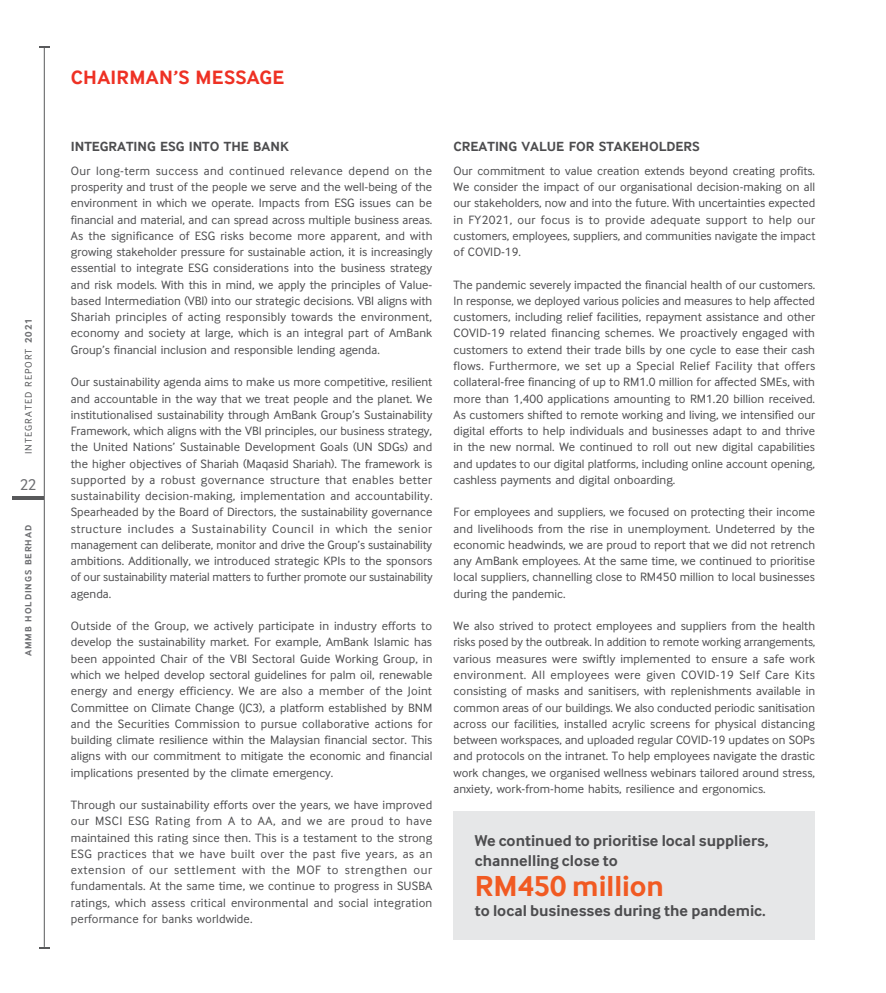
<style>
.page{position:relative;width:886px;height:993px;background:#fff}
.page>*{position:absolute;margin:0;border:0;box-sizing:border-box;transform-origin:0 0}
.t1{font:700 30px "Inter Face";color:#f15a22}
.t2{font:700 20px "Inter Face";letter-spacing:.015em;color:#ee3124}
.t3{font:700 16.25px/20px "Inter Face";color:#4d4d4f}
.t4{font:16.25px "Inter Face";color:#6d6e71}
.t5{font:700 13.75px "Inter Face";color:#4d4d4f}
.t6{font:12.5px/16.2px "Inter Face";color:#4d4d4f;text-align:justify}
.t7{font:10px "Inter Face";letter-spacing:.1em;color:#58595b}
.t8{font:700 9.38px "Inter Face";letter-spacing:.1em;color:#6d6e71}
.s1{font-weight:700;color:#6d6e71}
</style>
<div class="page">
<div style="left:454px;top:811px;width:361px;height:128px;background:#e6e7e8"></div>
<hr style="left:12px;top:496px;width:32px;height:4px;background:#58595b">
<hr style="left:44px;top:46px;width:1px;height:900px;background:#58595b">
<p class="t7" style="left:22px;top:454px;width:137px;rotate:-90deg">INTEGRATED REPORT <span class="s1">2021</span></p>
<h3 class="t4" style="left:20px;top:474px;width:18px">22</h3>
<p class="t8" style="left:23px;top:656px;width:133px;rotate:-90deg">AMMB HOLDINGS BERHAD</p>
<h2 class="t2" style="left:71px;top:65px;width:215px">CHAIRMAN’S MESSAGE</h2>
<p class="t5" style="left:71px;top:138px;width:219px">INTEGRATING ESG INTO THE BANK</p>
<p class="t6" style="left:71px;top:162px;width:363px">Our long-term success and continued relevance depend on the prosperity and trust of the people we serve and the well-being of the environment in which we operate. Impacts from ESG issues can be financial and material, and can spread across multiple business areas.<br>As the significance of ESG risks become more apparent, and with growing stakeholder pressure for sustainable action, it is increasingly essential to integrate ESG considerations into the business strategy and risk models. With this in mind, we apply the principles of Value&shy;based Intermediation (VBI) into our strategic decisions. VBI aligns with Shariah principles of acting responsibly towards the environment, economy and society at large, which is an integral part of AmBank Group’s financial inclusion and responsible lending agenda.</p>
<p class="t6" style="left:71px;top:373px;width:363px">Our sustainability agenda aims to make us more competitive, resilient and accountable in the way that we treat people and the planet. We institutionalised sustainability through AmBank Group’s Sustainability Framework, which aligns with the VBI principles, our business strategy, the United Nations’ Sustainable Development Goals (UN SDGs) and the higher objectives of Shariah (Maqasid Shariah). The framework is supported by a robust governance structure that enables better sustainability decision-making, implementation and accountability.<br>Spearheaded by the Board of Directors, the sustainability governance structure includes a Sustainability Council in which the senior management can deliberate, monitor and drive the Group’s sustainability ambitions. Additionally, we introduced strategic KPIs to the sponsors of our sustainability material matters to further promote our sustainability agenda.</p>
<p class="t6" style="left:71px;top:617px;width:363px">Outside of the Group, we actively participate in industry efforts to develop the sustainability market. For example, AmBank Islamic has been appointed Chair of the VBI Sectoral Guide Working Group, in which we helped develop sectoral guidelines for palm oil, renewable energy and energy efficiency. We are also a member of the Joint Committee on Climate Change (JC3), a platform established by BNM and the Securities Commission to pursue collaborative actions for building climate resilience within the Malaysian financial sector. This aligns with our commitment to mitigate the economic and financial implications presented by the climate emergency.</p>
<p class="t6" style="left:71px;top:796px;width:363px">Through our sustainability efforts over the years, we have improved our MSCI ESG Rating from A to AA, and we are proud to have maintained this rating since then. This is a testament to the strong ESG practices that we have built over the past five years, as an extension of our settlement with the MOF to strengthen our fundamentals. At the same time, we continue to progress in SUSBA ratings, which assess critical environmental and social integration performance for banks worldwide.</p>
<p class="t5" style="left:454px;top:138px;width:248px">CREATING VALUE FOR STAKEHOLDERS</p>
<p class="t6" style="left:454px;top:162px;width:363px">Our commitment to value creation extends beyond creating profits.<br>We consider the impact of our organisational decision-making on all our stakeholders, now and into the future. With uncertainties expected in FY2021, our focus is to provide adequate support to help our customers, employees, suppliers, and communities navigate the impact of COVID-19.</p>
<p class="t6" style="left:454px;top:276px;width:363px">The pandemic severely impacted the financial health of our customers.<br>In response, we deployed various policies and measures to help affected customers, including relief facilities, repayment assistance and other COVID-19 related financing schemes. We proactively engaged with customers to extend their trade bills by one cycle to ease their cash flows. Furthermore, we set up a Special Relief Facility that offers collateral-free financing of up to RM1.0 million for affected SMEs, with more than 1,400 applications amounting to RM1.20 billion received.<br>As customers shifted to remote working and living, we intensified our digital efforts to help individuals and businesses adapt to and thrive in the new normal. We continued to roll out new digital capabilities and updates to our digital platforms, including online account opening, cashless payments and digital onboarding.</p>
<p class="t6" style="left:454px;top:503px;width:363px">For employees and suppliers, we focused on protecting their income and livelihoods from the rise in unemployment. Undeterred by the economic headwinds, we are proud to report that we did not retrench any AmBank employees. At the same time, we continued to prioritise local suppliers, channelling close to RM450 million to local businesses during the pandemic.</p>
<p class="t6" style="left:454px;top:617px;width:363px">We also strived to protect employees and suppliers from the health risks posed by the outbreak. In addition to remote working arrangements, various measures were swiftly implemented to ensure a safe work environment. All employees were given COVID-19 Self Care Kits consisting of masks and sanitisers, with replenishments available in common areas of our buildings. We also conducted periodic sanitisation across our facilities, installed acrylic screens for physical distancing between workspaces, and uploaded regular COVID-19 updates on SOPs and protocols on the intranet. To help employees navigate the drastic work changes, we organised wellness webinars tailored around stress, anxiety, work-from-home habits, resilience and ergonomics.</p>
<h3 class="t3" style="left:475px;top:829px;width:295px">We continued to prioritise local suppliers, channelling close to</h3>
<h1 class="t1" style="left:475px;top:866px;width:191px">RM450 million</h1>
<h3 class="t3" style="left:475px;top:899px;width:292px">to local businesses during the pandemic.</h3>
</div>
